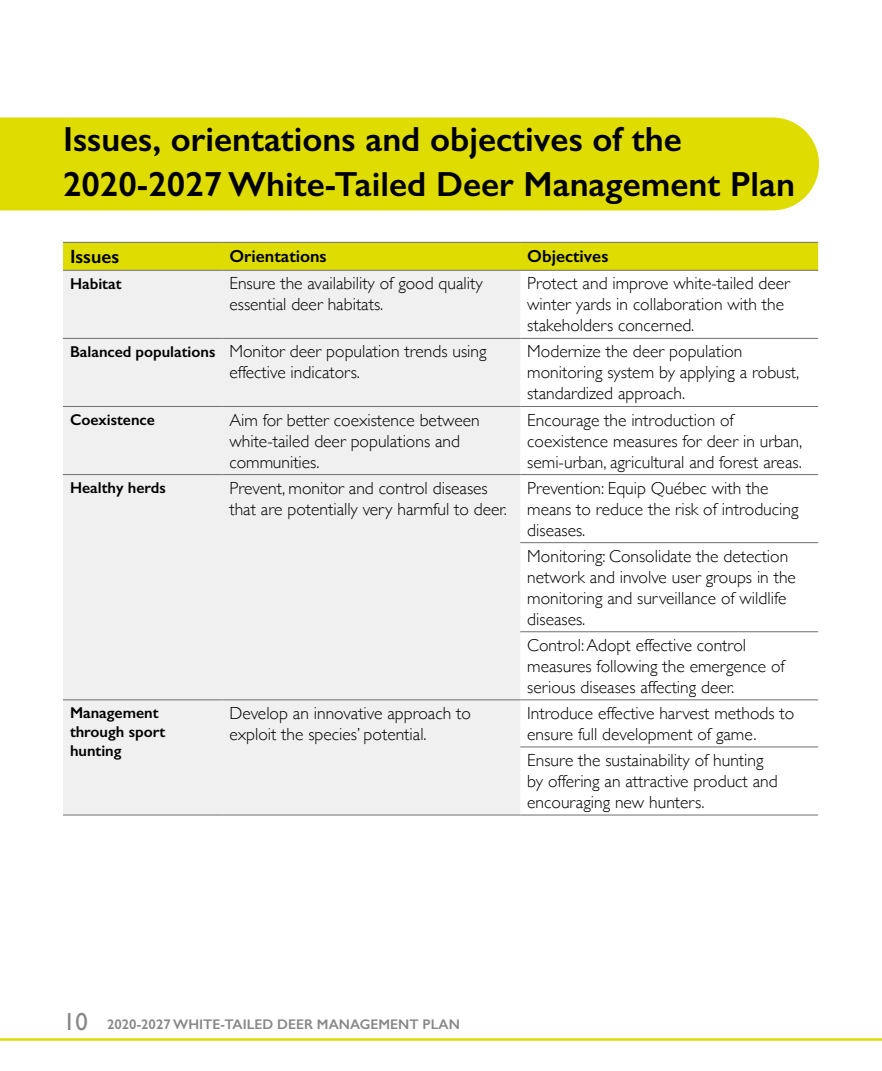
<style>
.page{position:relative;width:882px;height:1071px;background:#fff}
.page>*{position:absolute;margin:0;border:0;box-sizing:border-box;transform-origin:0 0}
.t1{font:600 35px/44.1px "Gill Sans";color:#000}
.t2{font:600 19.25px "Gill Sans";color:#000}
.t3{font:300 17.5px/21px "Gill Sans";color:#000}
.t4{font:600 17.5px "Gill Sans";color:#000}
.t5{font:600 15.75px/18.9px "Gill Sans";color:#000}
.t6{font:600 14px "Gill Sans";color:#878787}
.s1{font-weight:600;font-size:15.75px}
.s2{font-weight:400;font-size:24.5px}
</style>
<div class="page">
<hr style="left:0;top:1038px;width:882px;height:3px;background:#dedc00">
<div style="left:63px;top:243px;width:755px;height:27px;background:#dedc00"></div>
<div style="left:63px;top:271px;width:457px;height:544px;background:#f0f0f0"></div>
<hr style="left:63px;top:242px;width:159px;height:1px;background:#706f6f">
<hr style="left:222px;top:242px;width:298px;height:1px;background:#706f6f">
<hr style="left:520px;top:242px;width:298px;height:1px;background:#706f6f">
<hr style="left:63px;top:270px;width:159px;height:1px;background:#706f6f">
<hr style="left:222px;top:270px;width:298px;height:1px;background:#706f6f">
<hr style="left:520px;top:270px;width:298px;height:1px;background:#706f6f">
<hr style="left:63px;top:338px;width:159px;height:1px;background:#706f6f">
<hr style="left:222px;top:338px;width:298px;height:1px;background:#706f6f">
<hr style="left:520px;top:338px;width:298px;height:1px;background:#706f6f">
<hr style="left:63px;top:406px;width:159px;height:1px;background:#706f6f">
<hr style="left:222px;top:406px;width:298px;height:1px;background:#706f6f">
<hr style="left:520px;top:406px;width:298px;height:1px;background:#706f6f">
<hr style="left:63px;top:474px;width:159px;height:1px;background:#706f6f">
<hr style="left:222px;top:474px;width:298px;height:1px;background:#706f6f">
<hr style="left:520px;top:474px;width:298px;height:1px;background:#706f6f">
<hr style="left:520px;top:542px;width:298px;height:1px;background:#706f6f">
<hr style="left:520px;top:631px;width:298px;height:1px;background:#706f6f">
<hr style="left:63px;top:699px;width:159px;height:1px;background:#706f6f">
<hr style="left:222px;top:699px;width:298px;height:1px;background:#706f6f">
<hr style="left:63px;top:815px;width:159px;height:1px;background:#706f6f">
<hr style="left:222px;top:815px;width:298px;height:1px;background:#706f6f">
<hr style="left:520px;top:699px;width:298px;height:1px;background:#706f6f">
<hr style="left:520px;top:747px;width:298px;height:1px;background:#706f6f">
<hr style="left:520px;top:815px;width:298px;height:1px;background:#706f6f">
<div style="left:0;top:118px;width:819px;height:92px;background:#dedc00"></div>
<h1 class="t1" style="left:63px;top:117px;width:733px">Issues, orientations and objectives of the<br>2020-2027 White-Tailed Deer Management Plan</h1>
<p class="t2" style="left:70px;top:245px;width:51px">Issues</p>
<p class="t4" style="left:229px;top:246px;width:99px">Orientations</p>
<p class="t4" style="left:527px;top:246px;width:83px">Objectives</p>
<p class="t5" style="left:70px;top:274px;width:53px">Habitat</p>
<p class="t3" style="left:229px;top:272px;width:255px">Ensure the availability of good quality essential deer habitats.</p>
<p class="t3" style="left:527px;top:272px;width:264px">Protect and improve white-tailed deer winter yards in collaboration with the stakeholders concerned.</p>
<p class="t3" style="left:229px;top:340px;width:259px;text-indent:-159px"><span class="s1">Balanced populations</span> Monitor deer population trends using effective indicators.</p>
<p class="t3" style="left:527px;top:340px;width:274px">Modernize the deer population monitoring system by applying a robust, standardized approach.</p>
<p class="t5" style="left:70px;top:410px;width:87px">Coexistence</p>
<p class="t3" style="left:229px;top:409px;width:252px">Aim for better coexistence between white-tailed deer populations and communities.</p>
<p class="t3" style="left:527px;top:409px;width:276px">Encourage the introduction of coexistence measures for deer in urban, semi-urban, agricultural and forest areas.</p>
<p class="t5" style="left:70px;top:478px;width:97px">Healthy herds</p>
<p class="t3" style="left:229px;top:477px;width:279px">Prevent, monitor and control diseases that are potentially very harmful to deer.</p>
<p class="t3" style="left:527px;top:477px;width:273px">Prevention: Equip Québec with the means to reduce the risk of introducing diseases.</p>
<p class="t3" style="left:527px;top:545px;width:270px">Monitoring: Consolidate the detection network and involve user groups in the monitoring and surveillance of wildlife diseases.</p>
<p class="t3" style="left:527px;top:634px;width:259px">Control: Adopt effective control measures following the emergence of serious diseases affecting deer.</p>
<p class="t5" style="left:70px;top:703px;width:97px">Management through sport hunting</p>
<p class="t3" style="left:229px;top:702px;width:243px">Develop an innovative approach to exploit the species’ potential.</p>
<p class="t3" style="left:527px;top:702px;width:269px">Introduce effective harvest methods to ensure full development of game.</p>
<p class="t3" style="left:527px;top:749px;width:252px">Ensure the sustainability of hunting by offering an attractive product and encouraging new hunters.</p>
<p class="t6" style="left:63px;top:1016px;width:398px"><span class="s2">10</span> 2020-2027 WHITE-TAILED DEER MANAGEMENT PLAN</p>
</div>
